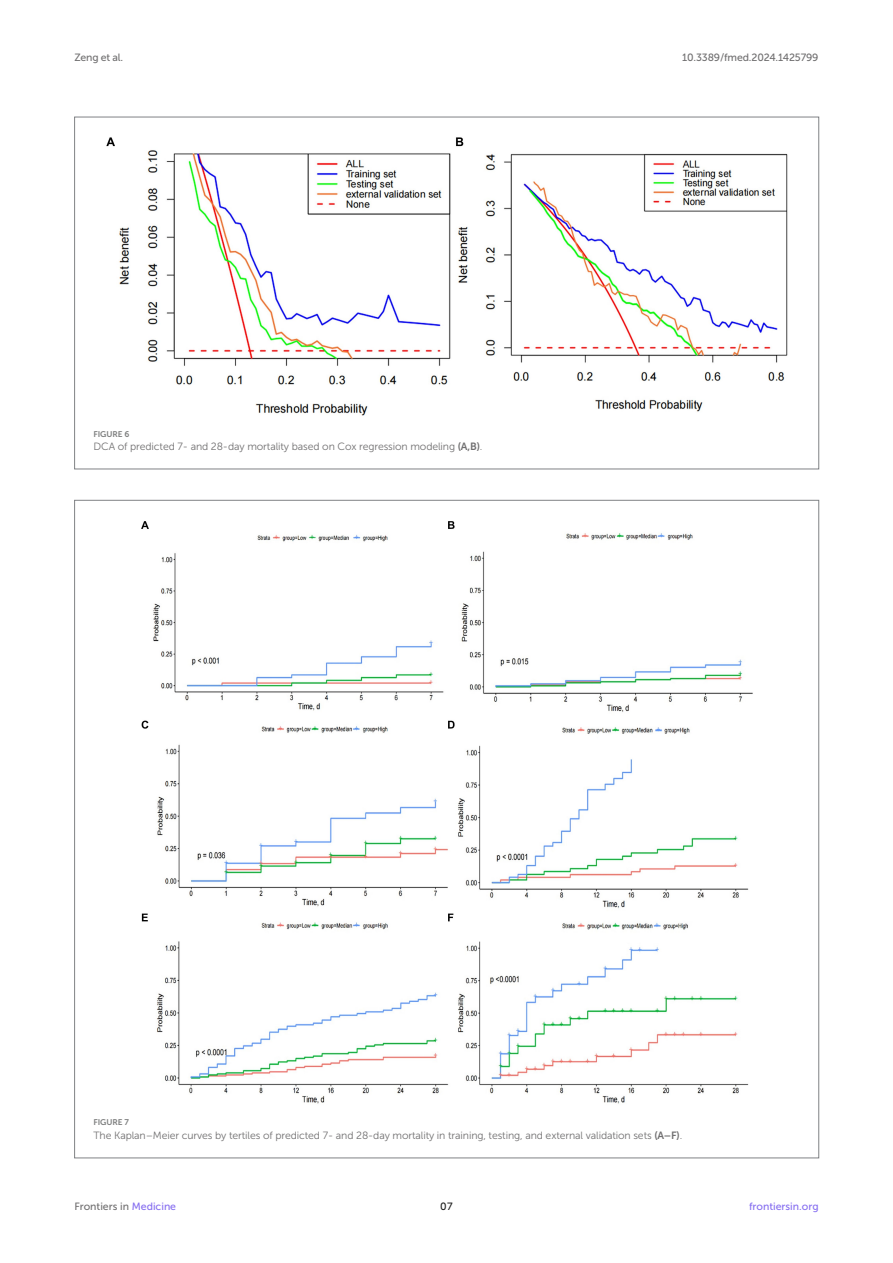
<style>
.page{position:relative;width:893px;height:1263px;background:#fff}
.page>*{position:absolute;margin:0;border:0;box-sizing:border-box;transform-origin:0 0}
.FIG_LEG{font:10.5px "Museo Sans 300";letter-spacing:-.01em;color:#706f70}
.t1{font:10.5px "Museo Sans 500";letter-spacing:-.015em;color:#706f70}
.t2{font:10.5px "Museo Sans 500";color:#856df0}
.t3{font:10.5px "Museo Sans 500";color:#1b1c1b}
.FIG_HD{font:8.25px "Museo Sans 700";letter-spacing:-.01em;color:#7e7f7f}
.s1{font-family:"Museo Sans 700"}
.s2{color:#856df0}
</style>
<div class="page">
<img style="left:106px;top:137px;width:682px;height:279px">
<img style="left:141px;top:521px;width:612px;height:583px">
<p class="t1" style="left:74px;top:51px;width:50px">Zeng et al.</p>
<p class="t1" style="left:682px;top:51px;width:138px">10.3389/fmed.2024.1425799</p>
<p class="FIG_HD" style="left:94px;top:429px;width:37px">FIGURE 6</p>
<p class="FIG_LEG" style="left:94px;top:441px;width:390px">DCA of predicted 7- and 28-day mortality based on Cox regression modeling <span class="s1">(A,B)</span>.</p>
<p class="FIG_HD" style="left:94px;top:1118px;width:37px">FIGURE 7</p>
<p class="FIG_LEG" style="left:94px;top:1130px;width:590px">The Kaplan–Meier curves by tertiles of predicted 7- and 28-day mortality in training, testing, and external validation sets <span class="s1">(A–F)</span>.</p>
<p class="t1" style="left:74px;top:1200px;width:103px">Frontiers in <span class="s2">Medicine</span></p>
<p class="t3" style="left:440px;top:1200px;width:14px">07</p>
<p class="t2" style="left:749px;top:1200px;width:71px">frontiersin.org</p>
</div>
